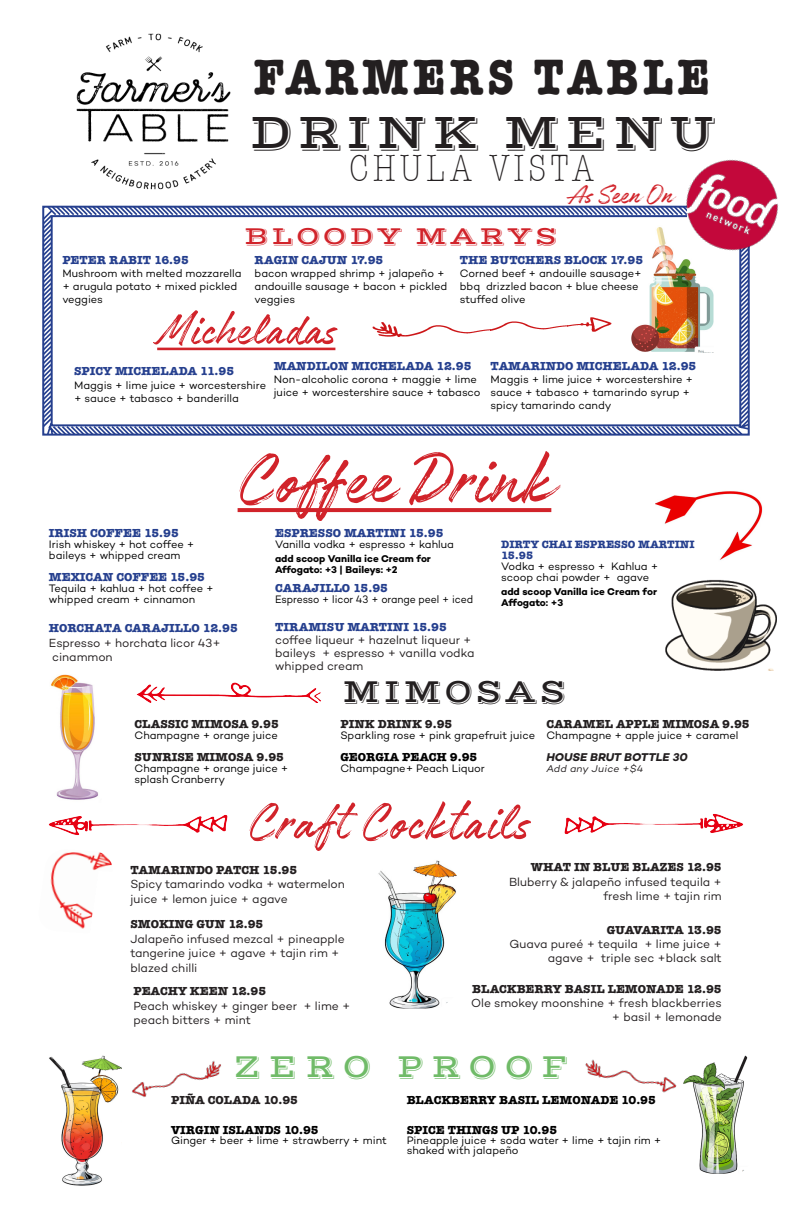
<style>
.page{position:relative;width:792px;height:1224px;background:#fff}
.page>*{position:absolute;margin:0;border:0;box-sizing:border-box;transform-origin:0 0}
.t1{font:80.1px "Authenia";letter-spacing:.01em;color:#d1232a}
.t2{font:58.7px "Authenia";letter-spacing:.02em;color:#d1232a}
.t3{font:51.6px "Authenia";letter-spacing:.01em;color:#d1232a}
.t4{font:700 51px "American Typewriter";letter-spacing:.1em;color:#231f20;scale:.85 1}
.t5{font:51px "Vast Shadow";letter-spacing:.1em;color:#231f20;scale:.89 1}
.t6{font:300 condensed 39px "American Typewriter";letter-spacing:.1em;color:#231f20}
.t7{font:34px "Vast Shadow";letter-spacing:.27em;color:#70bb68;scale:.89 1}
.t8{font:34px "Vast Shadow";letter-spacing:.095em;color:#231f20;scale:.89 1}
.t9{font:30px "Authenia";color:#d1232a}
.t10{font:25.8px "Vast Shadow";letter-spacing:.1em;color:#d1232a}
.t11{font:12px/14.4px "Campton";color:#231f20}
.t12{font:700 12px "American Typewriter";color:#253f8e}
.t13{font:700 12px "American Typewriter";color:#231f20}
.t14{font:700 12px "American Typewriter";color:#000}
.t15{font:italic 700 11.5px "Campton";letter-spacing:-.005em;color:#231f20}
.t16{font:11px/13.2px "Campton";color:#000}
.t17{font:11px "Campton";color:#000;scale:.94 1}
.t18{font:700 11px/11px "American Typewriter";color:#253f8e}
.t19{font:700 10px "Campton";letter-spacing:-.005em;color:#000}
.t20{font:italic 10px "Campton";letter-spacing:.015em;color:#231f20}
.s1{font-family:"American Typewriter";font-weight:700}
</style>
<div class="page">
<img style="left:50px;top:852px;width:62px;height:77px">
<svg style="left:89px;top:871px;width:23px;height:58px"></svg>
<svg style="left:42px;top:205px;width:705px;height:228px"></svg>
<div style="left:42px;top:206px;width:708px;height:230px;border:2px solid #253f8e"></div>
<div style="left:51px;top:215px;width:690px;height:211px;border:2px solid #253f8e"></div>
<img style="left:689px;top:1055px;width:59px;height:119px">
<img style="left:378px;top:860px;width:79px;height:148px">
<img style="left:51px;top:674px;width:47px;height:126px">
<img style="left:655px;top:491px;width:108px;height:69px">
<img style="left:121px;top:1060px;width:100px;height:37px">
<img style="left:585px;top:1059px;width:104px;height:34px">
<img style="left:665px;top:579px;width:112px;height:91px">
<img style="left:628px;top:221px;width:85px;height:131px">
<img style="left:367px;top:317px;width:124px;height:28px">
<img style="left:567px;top:314px;width:51px;height:22px">
<img style="left:491px;top:318px;width:77px;height:23px">
<hr style="left:704px;top:349px;width:19px;height:3px;background:#fff">
<img style="left:76px;top:33px;width:155px;height:157px">
<img style="left:671px;top:159px;width:108px;height:107px">
<svg style="left:238px;top:508px;width:313px;height:4px"></svg>
<img style="left:48px;top:815px;width:180px;height:21px">
<img style="left:564px;top:813px;width:180px;height:21px">
<img style="left:136px;top:682px;width:185px;height:20px">
<hr style="left:157px;top:348px;width:178px;height:2px;background:#d1232a">
<img style="left:49px;top:1055px;width:72px;height:131px">
<div style="left:112px;top:1123px;width:12px;height:19px;background:#fff"></div>
<p class="t4" style="left:254px;top:46px;width:538px">FARMERS TABLE</p>
<p class="t5" style="left:249px;top:101px;width:526px">DRINK MENU</p>
<p class="t6" style="left:349px;top:149px;width:246px">CHULA VISTA</p>
<p class="t10" style="left:244px;top:220px;width:315px">BLOODY MARYS</p>
<p class="t9" style="left:568px;top:179px;width:107px">As Seen On</p>
<p class="t12" style="left:62px;top:252px;width:128px">PETER RABIT 16.95</p>
<p class="t16" style="left:62px;top:266px;width:181px">Mushroom with melted mozzarella + arugula potato + mixed pickled veggies</p>
<p class="t12" style="left:255px;top:252px;width:130px">RAGIN CAJUN 17.95</p>
<p class="t16" style="left:255px;top:266px;width:194px">bacon wrapped shrimp + jalapeño + andouille sausage + bacon + pickled veggies</p>
<p class="t12" style="left:460px;top:252px;width:185px">THE BUTCHERS BLOCK 17.95</p>
<p class="t16" style="left:460px;top:266px;width:183px">Corned beef + andouille sausage+ bbq drizzled bacon + blue cheese stuffed olive</p>
<p class="t3" style="left:157px;top:303px;width:180px">Micheladas</p>
<p class="t12" style="left:74px;top:364px;width:162px">SPICY MICHELADA 11.95</p>
<p class="t16" style="left:74px;top:378px;width:194px">Maggis + lime juice + worcestershire + sauce + tabasco + banderilla</p>
<p class="t12" style="left:274px;top:358px;width:199px">MANDILON MICHELADA 12.95</p>
<p class="t16" style="left:274px;top:372px;width:208px">Non-alcoholic corona + maggie + lime juice + worcestershire sauce + tabasco</p>
<p class="t12" style="left:491px;top:358px;width:207px">TAMARINDO MICHELADA 12.95</p>
<p class="t16" style="left:491px;top:372px;width:204px">Maggis + lime juice + worcestershire + sauce + tabasco + tamarindo syrup + spicy tamarindo candy</p>
<p class="t1" style="left:238px;top:439px;width:315px">Coffee Drink</p>
<p class="t12" style="left:49px;top:526px;width:131px">IRISH COFFEE 15.95</p>
<p class="t16" style="left:49px;top:538px;width:147px">Irish whiskey + hot coffee +</p>
<p class="t16" style="left:49px;top:549px;width:133px">baileys + whipped cream</p>
<p class="t12" style="left:49px;top:570px;width:158px">MEXICAN COFFEE 15.95</p>
<p class="t16" style="left:49px;top:582px;width:166px">Tequila + kahlua + hot coffee +</p>
<p class="t16" style="left:49px;top:593px;width:148px">whipped cream + cinnamon</p>
<p class="t12" style="left:49px;top:621px;width:190px">HORCHATA CARAJILLO 12.95</p>
<p class="t11" style="left:49px;top:635px;width:173px">Espresso + horchata licor 43+</p>
<p class="t11" style="left:52px;top:649px;width:62px">cinammon</p>
<p class="t12" style="left:275px;top:526px;width:170px">ESPRESSO MARTINI 15.95</p>
<p class="t16" style="left:275px;top:538px;width:180px">Vanilla vodka + espresso + kahlua</p>
<p class="t19" style="left:275px;top:553px;width:157px">add scoop Vanilla ice Cream for</p>
<p class="t19" style="left:275px;top:564px;width:124px">Affogato: +3 | Baileys: +2</p>
<p class="t12" style="left:275px;top:581px;width:115px">CARAJILLO 15.95</p>
<p class="t17" style="left:275px;top:593px;width:212px">Espresso + licor 43 + orange peel + iced</p>
<p class="t12" style="left:275px;top:619px;width:173px">TIRAMISU MARTINI 15.95</p>
<p class="t11" style="left:275px;top:633px;width:201px;line-height:13px">coffee liqueur + hazelnut liqueur + baileys + espresso + vanilla vodka whipped cream</p>
<p class="t18" style="left:501px;top:538px;width:195px">DIRTY CHAI ESPRESSO MARTINI<br>15.95</p>
<p class="t16" style="left:501px;top:559px;width:159px">Vodka + espresso + Kahlua +</p>
<p class="t16" style="left:501px;top:570px;width:149px">scoop chai powder + agave</p>
<p class="t19" style="left:501px;top:585px;width:157px">add scoop Vanilla ice Cream for</p>
<p class="t19" style="left:501px;top:596px;width:63px">Affogato: +3</p>
<p class="t8" style="left:343px;top:671px;width:253px">MIMOSAS</p>
<p class="t13" style="left:135px;top:717px;width:146px">CLASSIC MIMOSA 9.95</p>
<p class="t16" style="left:135px;top:729px;width:145px">Champagne + orange juice</p>
<p class="t13" style="left:135px;top:750px;width:151px">SUNRISE MIMOSA 9.95</p>
<p class="t16" style="left:135px;top:762px;width:155px">Champagne + orange juice +</p>
<p class="t16" style="left:135px;top:773px;width:92px">splash Cranberry</p>
<p class="t13" style="left:340px;top:717px;width:113px">PINK DRINK 9.95</p>
<p class="t16" style="left:340px;top:729px;width:196px">Sparkling rose + pink grapefruit juice</p>
<p class="t14" style="left:340px;top:750px;width:138px">GEORGIA PEACH 9.95</p>
<p class="t16" style="left:340px;top:762px;width:146px">Champagne+ Peach Liquor</p>
<p class="t2" style="left:248px;top:792px;width:282px">Craft Cocktails</p>
<p class="t13" style="left:546px;top:717px;width:205px">CARAMEL APPLE MIMOSA 9.95</p>
<p class="t16" style="left:546px;top:729px;width:194px">Champagne + apple juice + caramel</p>
<p class="t15" style="left:546px;top:750px;width:143px">HOUSE BRUT BOTTLE 30</p>
<p class="t20" style="left:546px;top:762px;width:99px">Add any Juice +$4</p>
<p class="t13" style="left:130px;top:863px;width:168px">TAMARINDO PATCH 15.95</p>
<p class="t11" style="left:130px;top:877px;width:216px">Spicy tamarindo vodka + watermelon</p>
<p class="t11" style="left:130px;top:891px;width:159px">juice + lemon juice + agave</p>
<p class="t13" style="left:130px;top:917px;width:135px">SMOKING GUN 12.95</p>
<p class="t11" style="left:130px;top:931px;width:216px">Jalapeño infused mezcal + pineapple tangerine juice + agave + tajin rim + blazed chilli</p>
<p class="t11" style="left:133px;top:984px;width:219px"><span class="s1">PEACHY KEEN 12.95<br></span>Peach whiskey + ginger beer + lime + peach bitters + mint</p>
<p class="t11" style="left:509px;top:860px;width:214px;text-align:right"><span class="s1">WHAT IN BLUE BLAZES 12.95<br></span>Bluberry &amp; jalapeño infused tequila + fresh lime + tajin rim</p>
<p class="t13" style="left:607px;top:922px;width:117px">GUAVARITA 13.95</p>
<p class="t11" style="left:510px;top:936px;width:214px">Guava pureé + tequila + lime juice +</p>
<p class="t11" style="left:548px;top:951px;width:176px">agave + triple sec +black salt</p>
<p class="t11" style="left:471px;top:981px;width:252px"><span class="s1">BLACKBERRY BASIL LEMONADE 12.95<br></span>Ole smokey moonshine + fresh blackberries</p>
<p class="t11" style="left:612px;top:1010px;width:111px">+ basil + lemonade</p>
<p class="t7" style="left:233px;top:1046px;width:378px">ZERO PROOF</p>
<p class="t13" style="left:171px;top:1092px;width:128px">PIÑA COLADA 10.95</p>
<p class="t14" style="left:171px;top:1122px;width:149px">VIRGIN ISLANDS 10.95</p>
<p class="t16" style="left:171px;top:1133px;width:217px">Ginger + beer + lime + strawberry + mint</p>
<p class="t14" style="left:407px;top:1093px;width:251px">BLACKBERRY BASIL LEMONADE 10.95</p>
<p class="t14" style="left:407px;top:1123px;width:152px">SPICE THINGS UP 10.95</p>
<p class="t16" style="left:407px;top:1135px;width:256px;line-height:10px">Pineapple juice + soda water + lime + tajin rim + shaked with jalapeño</p>
</div>
